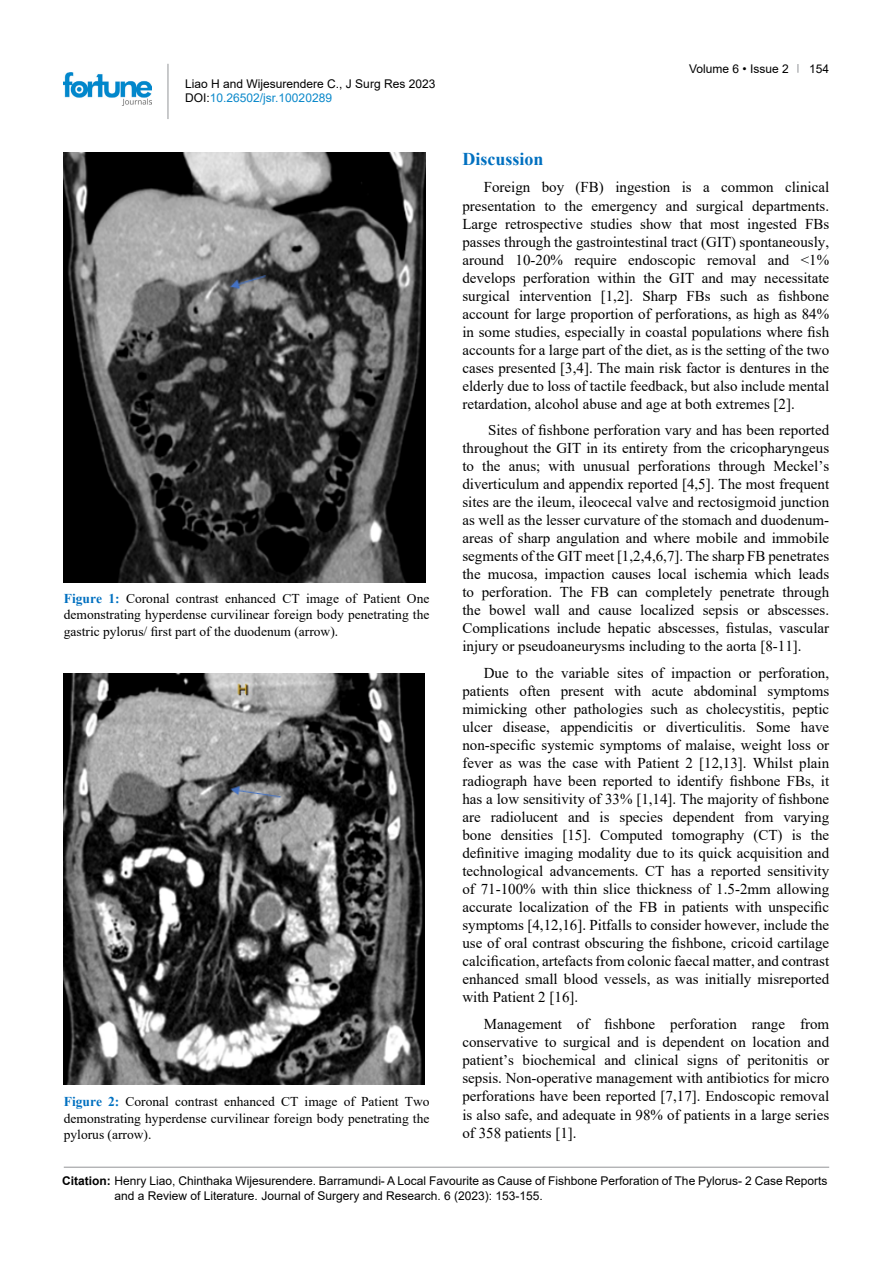
<style>
.page{position:relative;width:893px;height:1263px;background:#fff}
.page>*{position:absolute;margin:0;border:0;box-sizing:border-box;transform-origin:0 0}
.t1{font:700 18px "Times New Roman";color:#0070c0}
.t2{font:15px/18px "Times New Roman";color:#000;text-align:justify}
.t3{font:13.5px/16.5px "Times New Roman";color:#000;text-align:justify}
.t4{font:12px/14.4px "Arial";color:#000}
.s1{color:#0a88ca}
.s2{font-weight:700;color:#0070c0}
.s3{font-weight:700}
</style>
<div class="page">
<hr style="left:168px;top:64px;width:1px;height:55px;background:#939598">
<img style="left:64px;top:72px;width:88px;height:33px">
<hr style="left:64px;top:1167px;width:765px;height:1px;background:#939598">
<img style="left:64px;top:152px;width:361px;height:431px">
<img style="left:64px;top:673px;width:361px;height:411px">
<p class="t4" style="left:185px;top:76px;width:252px">Liao H and Wijesurendere C., J Surg Res 2023<br>DOI:<span class="s1">10.26502/jsr.10020289</span></p>
<p class="t3" style="left:64px;top:590px;width:367px"><span class="s2">Figure 1:</span> Coronal contrast enhanced CT image of Patient One demonstrating hyperdense curvilinear foreign body penetrating the gastric pylorus/ first part of the duodenum (arrow).</p>
<p class="t3" style="left:64px;top:1093px;width:367px"><span class="s2">Figure 2:</span> Coronal contrast enhanced CT image of Patient Two demonstrating hyperdense curvilinear foreign body penetrating the pylorus (arrow).</p>
<p class="t4" style="left:689px;top:61px;width:101px">Volume 6 • Issue 2</p>
<p class="t4" style="left:809px;top:61px;width:22px">154</p>
<p class="t1" style="left:462px;top:146px;width:83px">Discussion</p>
<p class="t2" style="left:462px;top:178px;width:368px;text-indent:21px">Foreign boy (FB) ingestion is a common clinical presentation to the emergency and surgical departments.<br>Large retrospective studies show that most ingested FBs passes through the gastrointestinal tract (GIT) spontaneously, around 10-20% require endoscopic removal and &lt;1% develops perforation within the GIT and may necessitate surgical intervention [1,2]. Sharp FBs such as fishbone account for large proportion of perforations, as high as 84% in some studies, especially in coastal populations where fish accounts for a large part of the diet, as is the setting of the two cases presented [3,4]. The main risk factor is dentures in the elderly due to loss of tactile feedback, but also include mental retardation, alcohol abuse and age at both extremes [2].</p>
<p class="t2" style="left:462px;top:421px;width:368px;text-indent:26px">Sites of fishbone perforation vary and has been reported throughout the GIT in its entirety from the cricopharyngeus to the anus; with unusual perforations through Meckel’s diverticulum and appendix reported [4,5]. The most frequent sites are the ileum, ileocecal valve and rectosigmoid junction as well as the lesser curvature of the stomach and duodenum&shy;areas of sharp angulation and where mobile and immobile segments of the GIT meet [1,2,4,6,7]. The sharp FB penetrates the mucosa, impaction causes local ischemia which leads to perforation. The FB can completely penetrate through the bowel wall and cause localized sepsis or abscesses.<br>Complications include hepatic abscesses, fistulas, vascular injury or pseudoaneurysms including to the aorta [8-11].</p>
<p class="t2" style="left:462px;top:663px;width:368px;text-indent:21px">Due to the variable sites of impaction or perforation, patients often present with acute abdominal symptoms mimicking other pathologies such as cholecystitis, peptic ulcer disease, appendicitis or diverticulitis. Some have non-specific systemic symptoms of malaise, weight loss or fever as was the case with Patient 2 [12,13]. Whilst plain radiograph have been reported to identify fishbone FBs, it has a low sensitivity of 33% [1,14]. The majority of fishbone are radiolucent and is species dependent from varying bone densities [15]. Computed tomography (CT) is the definitive imaging modality due to its quick acquisition and technological advancements. CT has a reported sensitivity of 71-100% with thin slice thickness of 1.5-2mm allowing accurate localization of the FB in patients with unspecific symptoms [4,12,16]. Pitfalls to consider however, include the use of oral contrast obscuring the fishbone, cricoid cartilage calcification, artefacts from colonic faecal matter, and contrast enhanced small blood vessels, as was initially misreported with Patient 2 [16].</p>
<p class="t2" style="left:462px;top:1014px;width:368px;text-indent:21px">Management of fishbone perforation range from conservative to surgical and is dependent on location and patient’s biochemical and clinical signs of peritonitis or sepsis. Non-operative management with antibiotics for micro perforations have been reported [7,17]. Endoscopic removal is also safe, and adequate in 98% of patients in a large series of 358 patients [1].</p>
<p class="t4" style="left:115px;top:1173px;width:715px;line-height:15px;text-indent:-52px"><span class="s3">Citation:</span> Henry Liao, Chinthaka Wijesurendere. Barramundi- A Local Favourite as Cause of Fishbone Perforation of The Pylorus- 2 Case Reports and a Review of Literature. Journal of Surgery and Research. 6 (2023): 153-155.</p>
</div>
